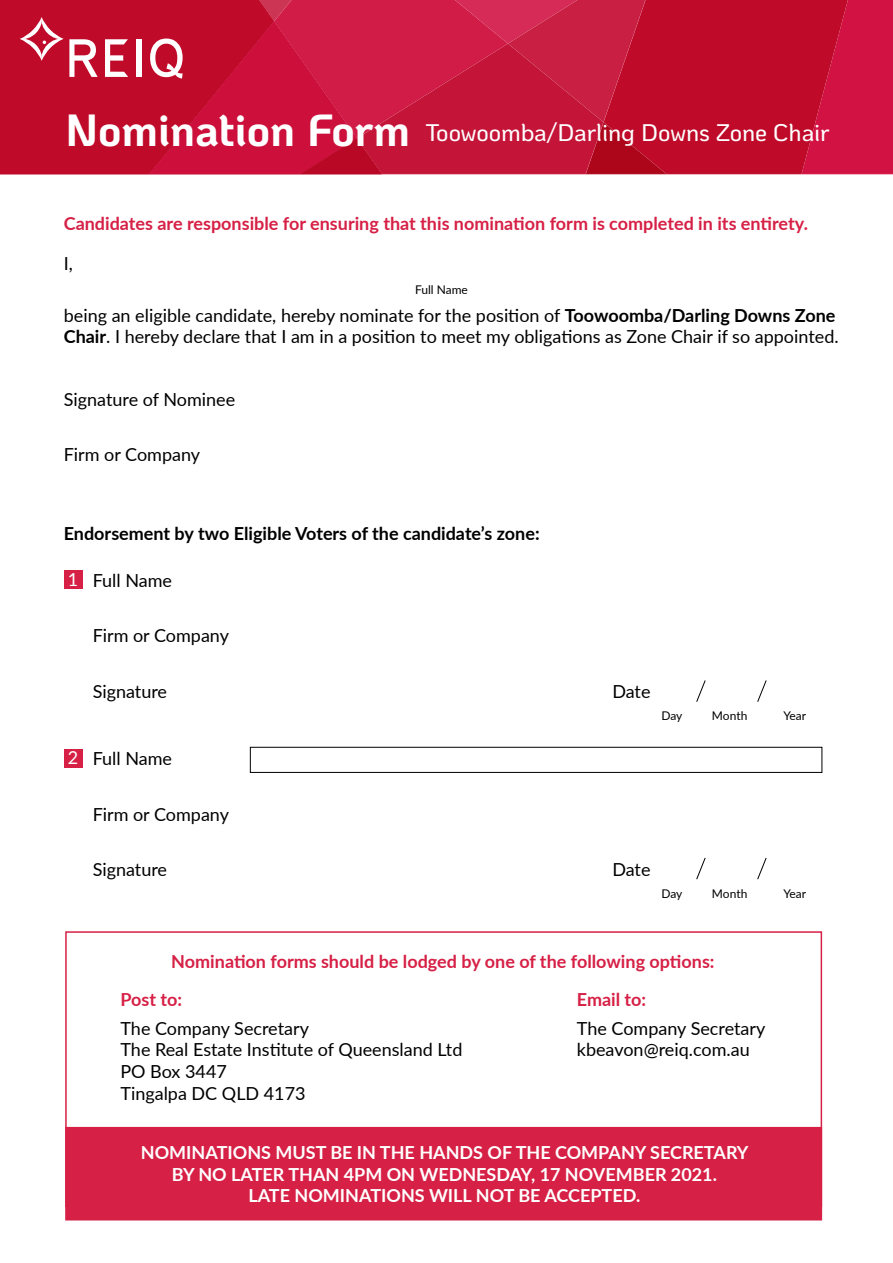
<style>
.page{position:relative;width:893px;height:1263px;background:#fff}
.page>*{position:absolute;margin:0;border:0;box-sizing:border-box;transform-origin:0 0}
.t1{font:500 24px "Ko Ho";letter-spacing:-.005em;color:#fff}
.t2{font:18px/21.6px "Lato";color:#000}
.t3{font:700 18px/37.3px "Lato";color:#d62045}
.t4{font:700 18px/21.6px "Lato";color:#fff;text-align:center}
.t5{font:700 18px "Lato";color:#000}
.t6{font:18px "Lato";color:#fff}
.t7{font:12px "Lato";letter-spacing:-.005em;color:#000}
.s1{font-weight:700;font-size:45px}
.s2{font-weight:700}
</style>
<div class="page">
<div style="left:0;top:0;width:149px;height:174px;background:#bf0a29"></div>
<div style="left:250px;top:747px;width:572px;height:26px;border:1px solid #000"></div>
<div style="left:64px;top:570px;width:19px;height:19px;background:#d62045"></div>
<div style="left:64px;top:749px;width:19px;height:19px;background:#d62045"></div>
<svg style="left:696px;top:680px;width:10px;height:22px"></svg>
<svg style="left:696px;top:857px;width:10px;height:23px"></svg>
<svg style="left:757px;top:680px;width:10px;height:22px"></svg>
<svg style="left:757px;top:857px;width:10px;height:23px"></svg>
<div style="left:65px;top:1127px;width:757px;height:93px;background:#d62045"></div>
<svg style="left:105px;top:39px;width:23px;height:38px"></svg>
<div style="left:136px;top:39px;width:6px;height:38px;background:#fff"></div>
<svg style="left:149px;top:0;width:744px;height:174px;background:#c61237"></svg>
<svg style="left:20px;top:17px;width:78px;height:60px"></svg>
<h1 class="t1" style="left:65px;top:114px;width:766px"><span class="s1">Nomination Form</span> Toowoomba/Darling Downs Zone Chair</h1>
<p class="t3" style="left:64px;top:204px;width:746px">Candidates are responsible for ensuring that this nomination form is completed in its entirety.</p>
<p class="t2" style="left:64px;top:252px;width:11px">I,</p>
<p class="t2" style="left:64px;top:303px;width:776px">being an eligible candidate, hereby nominate for the position of <span class="s2">Toowoomba/Darling Downs Zone<br>Chair</span>. I hereby declare that I am in a position to meet my obligations as Zone Chair if so appointed.</p>
<p class="t7" style="left:415px;top:281px;width:54px">Full Name</p>
<p class="t2" style="left:64px;top:388px;width:173px">Signature of Nominee</p>
<p class="t2" style="left:64px;top:443px;width:138px">Firm or Company</p>
<p class="t5" style="left:64px;top:521px;width:477px">Endorsement by two Eligible Voters of the candidate’s zone:</p>
<p class="t6" style="left:68px;top:566px;width:12px">1</p>
<p class="t2" style="left:93px;top:568px;width:81px">Full Name</p>
<p class="t2" style="left:93px;top:624px;width:138px">Firm or Company</p>
<p class="t2" style="left:93px;top:680px;width:76px">Signature</p>
<p class="t6" style="left:68px;top:745px;width:12px">2</p>
<p class="t2" style="left:93px;top:747px;width:81px">Full Name</p>
<p class="t2" style="left:93px;top:803px;width:138px">Firm or Company</p>
<p class="t2" style="left:93px;top:858px;width:76px">Signature</p>
<p class="t2" style="left:612px;top:680px;width:40px">Date</p>
<p class="t7" style="left:661px;top:707px;width:22px">Day</p>
<p class="t7" style="left:712px;top:707px;width:37px">Month</p>
<p class="t7" style="left:783px;top:707px;width:24px">Year</p>
<p class="t2" style="left:612px;top:858px;width:40px">Date</p>
<p class="t7" style="left:661px;top:885px;width:22px">Day</p>
<p class="t7" style="left:712px;top:885px;width:37px">Month</p>
<p class="t7" style="left:783px;top:885px;width:24px">Year</p>
<p class="t3" style="left:120px;top:942px;width:596px;text-indent:51px">Nomination forms should be lodged by one of the following options:<br>Post to:</p>
<p class="t2" style="left:120px;top:1017px;width:343px">The Company Secretary<br>The Real Estate Institute of Queensland Ltd<br>PO Box 3447<br>Tingalpa DC QLD 4173</p>
<p class="t3" style="left:577px;top:979px;width:71px">Email to:</p>
<p class="t2" style="left:577px;top:1017px;width:190px">The Company Secretary kbeavon@reiq.com.au</p>
<p class="t4" style="left:141px;top:1141px;width:609px">NOMINATIONS MUST BE IN THE HANDS OF THE COMPANY SECRETARY<br>BY NO LATER THAN 4PM ON WEDNESDAY, 17 NOVEMBER 2021.<br>LATE NOMINATIONS WILL NOT BE ACCEPTED.</p>
</div>
